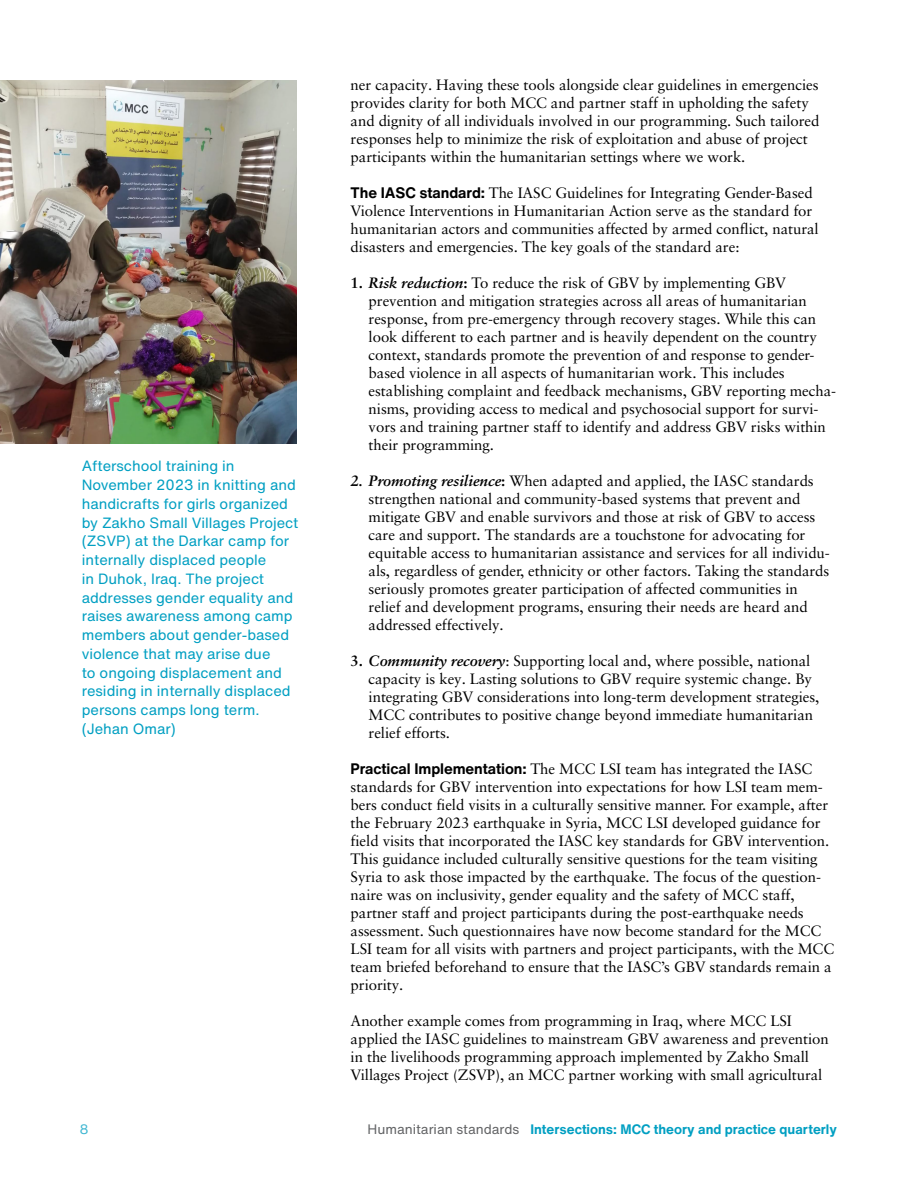
<style>
.page{position:relative;width:918px;height:1188px;background:#fff}
.page>*{position:absolute;margin:0;border:0;box-sizing:border-box;transform-origin:0 0}
.t1{font:15px/18px "Sabon LT Pro";letter-spacing:-.005em;color:#000}
.t2{font:14.7px/18.8px "Helvetica Now Text";color:#009fc2}
.t3{font:700 13.5px "Helvetica Now Text";color:#009fc2}
.t4{font:13.5px "Helvetica Now Text";color:#40b7d2}
.s1{font-family:"Helvetica Now Text";font-weight:700}
.s2{font-weight:700}
.s3{font-weight:700;font-style:italic}
.s4{font-weight:400;color:#636466}
</style>
<div class="page">
<img style="left:0;top:80px;width:297px;height:364px">
<p class="t2" style="left:82px;top:456px;width:218px">Afterschool training in<br>November 2023 in knitting and handicrafts for girls organized by Zakho Small Villages Project (ZSVP) at the Darkar camp for internally displaced people<br>in Duhok, Iraq. The project addresses gender equality and raises awareness among camp members about gender-based violence that may arise due<br>to ongoing displacement and residing in internally displaced persons camps long term. (Jehan Omar)</p>
<p class="t1" style="left:351px;top:75px;width:470px">ner capacity. Having these tools alongside clear guidelines in emergencies provides clarity for both MCC and partner staff in upholding the safety and dignity of all individuals involved in our programming. Such tailored responses help to minimize the risk of exploitation and abuse of project participants within the humanitarian settings where we work.</p>
<p class="t1" style="left:351px;top:183px;width:470px"><span class="s1">The IASC standard:</span> The IASC Guidelines for Integrating Gender-Based Violence Interventions in Humanitarian Action serve as the standard for humanitarian actors and communities affected by armed conflict, natural disasters and emergencies. The key goals of the standard are:</p>
<p class="t1" style="left:369px;top:273px;width:469px;text-indent:-18px"><span class="s2">1.</span> <span class="s3">Risk reduction</span><span class="s2">:</span> To reduce the risk of GBV by implementing GBV prevention and mitigation strategies across all areas of humanitarian response, from pre-emergency through recovery stages. While this can look different to each partner and is heavily dependent on the country context, standards promote the prevention of and response to gender&shy;based violence in all aspects of humanitarian work. This includes establishing complaint and feedback mechanisms, GBV reporting mecha&shy;nisms, providing access to medical and psychosocial support for survi&shy;vors and training partner staff to identify and address GBV risks within their programming.</p>
<p class="t1" style="left:369px;top:471px;width:463px;text-indent:-18px"><span class="s3">2. Promoting resilience</span><span class="s2">:</span> When adapted and applied, the IASC standards strengthen national and community-based systems that prevent and mitigate GBV and enable survivors and those at risk of GBV to access care and support. The standards are a touchstone for advocating for equitable access to humanitarian assistance and services for all individu&shy;als, regardless of gender, ethnicity or other factors. Taking the standards seriously promotes greater participation of affected communities in relief and development programs, ensuring their needs are heard and addressed effectively.</p>
<p class="t1" style="left:369px;top:651px;width:452px;text-indent:-18px"><span class="s2">3.</span> <span class="s3">Community recovery</span>: Supporting local and, where possible, national capacity is key. Lasting solutions to GBV require systemic change. By integrating GBV considerations into long-term development strategies, MCC contributes to positive change beyond immediate humanitarian relief efforts.</p>
<p class="t1" style="left:351px;top:759px;width:485px"><span class="s1">Practical Implementation:</span> The MCC LSI team has integrated the IASC standards for GBV intervention into expectations for how LSI team mem&shy;bers conduct field visits in a culturally sensitive manner. For example, after the February 2023 earthquake in Syria, MCC LSI developed guidance for field visits that incorporated the IASC key standards for GBV intervention.<br>This guidance included culturally sensitive questions for the team visiting Syria to ask those impacted by the earthquake. The focus of the question&shy;naire was on inclusivity, gender equality and the safety of MCC staff, partner staff and project participants during the post-earthquake needs assessment. Such questionnaires have now become standard for the MCC LSI team for all visits with partners and project participants, with the MCC team briefed beforehand to ensure that the IASC’s GBV standards remain a priority.</p>
<p class="t1" style="left:351px;top:1011px;width:480px">Another example comes from programming in Iraq, where MCC LSI applied the IASC guidelines to mainstream GBV awareness and prevention in the livelihoods programming approach implemented by Zakho Small Villages Project (ZSVP), an MCC partner working with small agricultural</p>
<p class="t4" style="left:80px;top:1119px;width:10px">8</p>
<p class="t3" style="left:367px;top:1119px;width:471px"><span class="s4">Humanitarian standards</span> Intersections: MCC theory and practice quarterly</p>
</div>
